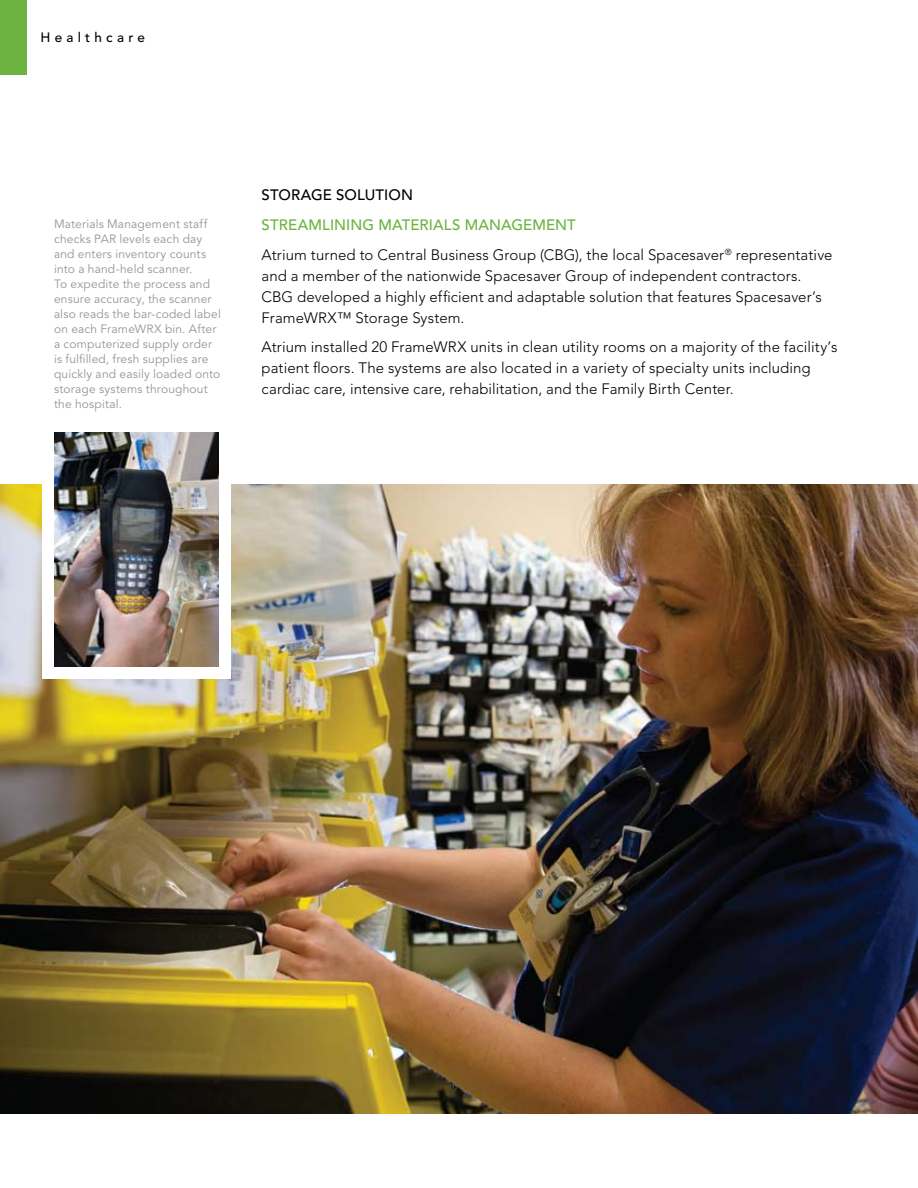
<style>
.page{position:relative;width:918px;height:1188px;background:#fff}
.page>*{position:absolute;margin:0;border:0;box-sizing:border-box;transform-origin:0 0}
.t1{font:300 15px/21px "Avenir";letter-spacing:.005em;color:#000}
.t2{font:500 15px "Avenir";letter-spacing:.005em;color:#000}
.t3{font:500 13.5px "Avenir";color:#000}
.t4{font:12px/15px "Avenir";letter-spacing:.015em;color:#939598}
.s1{font-weight:500;color:#6db33f}
</style>
<div class="page">
<img style="left:0;top:485px;width:918px;height:629px">
<div style="left:42px;top:418px;width:189px;height:262px;background:#fff"></div>
<img style="left:54px;top:432px;width:165px;height:235px">
<div style="left:0;top:0;width:27px;height:74px;background:#6db33f"></div>
<p class="t3" style="left:40px;top:30px;width:106px">HEALTHCARE</p>
<p class="t4" style="left:54px;top:217px;width:168px">Materials Management staff checks PAR levels each day and enters inventory counts into a hand-held scanner.<br>To expedite the process and ensure accuracy, the scanner also reads the bar-coded label on each FrameWRX bin. After a computerized supply order is fulfilled, fresh supplies are quickly and easily loaded onto storage systems throughout the hospital.</p>
<p class="t2" style="left:262px;top:187px;width:153px">STORAGE SOLUTION</p>
<p class="t1" style="left:262px;top:210px;width:573px;line-height:29.7px"><span class="s1">STREAMLINING MATERIALS MANAGEMENT<br></span>Atrium turned to Central Business Group (CBG), the local Spacesaver<sup>®</sup> representative</p>
<p class="t1" style="left:262px;top:265px;width:562px">and a member of the nationwide Spacesaver Group of independent contractors.<br>CBG developed a highly efficient and adaptable solution that features Spacesaver’s<br>FrameWRX™ Storage System.</p>
<p class="t1" style="left:262px;top:337px;width:577px">Atrium installed 20 FrameWRX units in clean utility rooms on a majority of the facility’s patient floors. The systems are also located in a variety of specialty units including cardiac care, intensive care, rehabilitation, and the Family Birth Center.</p>
</div>
